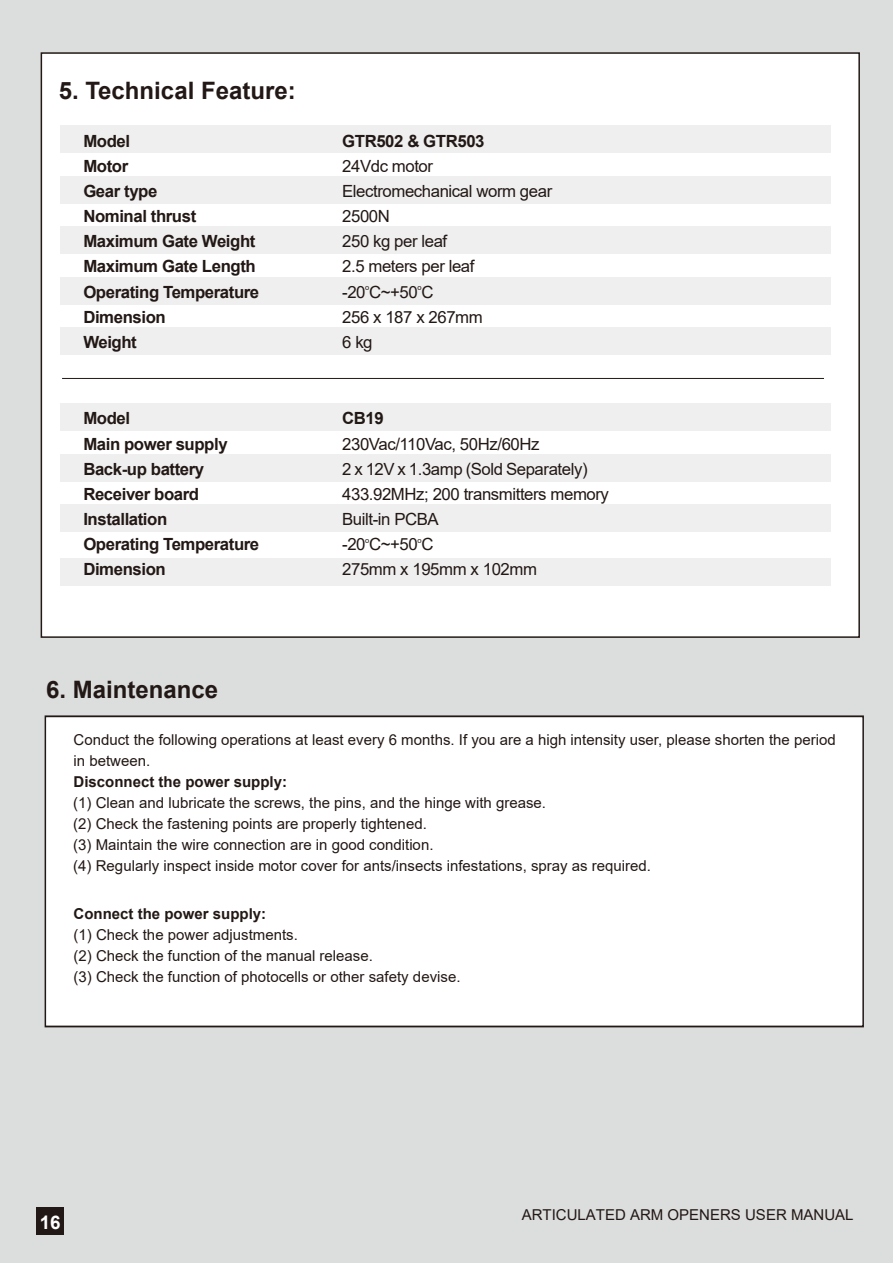
<style>
.page{position:relative;width:893px;height:1263px;background:#dcdddd}
.page>*{position:absolute;margin:0;border:0;box-sizing:border-box;transform-origin:0 0}
.t1{font:700 24px "Arial";color:#221815}
.t2{font:700 18.75px "Arial";color:#fff}
.t3{font:16.8px/25.2px "Arial";letter-spacing:-.025em;color:#221815}
.t4{font:700 16.8px/25.2px "Arial";letter-spacing:-.025em;color:#221815}
.t5{font:15px/21px "Arial";color:#221815}
.t6{font:700 15px "Arial";color:#221815}
.t7{font:7.5px "Arial";color:#221815}
</style>
<div class="page">
<div style="left:36px;top:1207px;width:28px;height:28px;background:#221815"></div>
<div style="left:41px;top:53px;width:818px;height:584px;background:#fff"></div>
<div style="left:61px;top:126px;width:770px;height:27px;background:#efefef"></div>
<div style="left:61px;top:176px;width:770px;height:27px;background:#efefef"></div>
<div style="left:61px;top:227px;width:770px;height:27px;background:#efefef"></div>
<div style="left:61px;top:277px;width:770px;height:27px;background:#efefef"></div>
<div style="left:61px;top:328px;width:770px;height:27px;background:#efefef"></div>
<div style="left:61px;top:403px;width:770px;height:27px;background:#efefef"></div>
<div style="left:61px;top:454px;width:770px;height:27px;background:#efefef"></div>
<div style="left:61px;top:505px;width:770px;height:27px;background:#efefef"></div>
<div style="left:61px;top:558px;width:770px;height:28px;background:#efefef"></div>
<hr style="left:62px;top:378px;width:762px;height:1px;background:#221815">
<div style="left:45px;top:716px;width:818px;height:310px;background:#fff"></div>
<div style="left:45px;top:715px;width:819px;height:312px;border:2px solid #221815"></div>
<h1 class="t1" style="left:59px;top:73px;width:238px">5. Technical Feature:</h1>
<p class="t4" style="left:83px;top:128px;width:177px">Model<br>Motor<br>Gear type<br>Nominal thrust<br>Maximum Gate Weight<br>Maximum Gate Length<br>Operating Temperature<br>Dimension<br>Weight</p>
<p class="t4" style="left:342px;top:128px;width:144px">GTR502 &amp; GTR503</p>
<p class="t3" style="left:342px;top:153px;width:212px">24Vdc motor<br>Electromechanical worm gear<br>2500N<br>250 kg per leaf<br>2.5 meters per leaf<br>-20 C~+50 C</p>
<p class="t7" style="left:365px;top:282px;width:6px">o</p>
<p class="t7" style="left:417px;top:282px;width:6px">o</p>
<p class="t3" style="left:342px;top:304px;width:142px">256 x 187 x 267mm<br>6 kg</p>
<p class="t4" style="left:83px;top:406px;width:177px">Model<br>Main power supply<br>Back-up battery<br>Receiver board<br>Installation<br>Operating Temperature<br>Dimension</p>
<p class="t4" style="left:342px;top:406px;width:43px">CB19</p>
<p class="t3" style="left:342px;top:431px;width:268px">230Vac/110Vac, 50Hz/60Hz<br>2 x 12V x 1.3amp (Sold Separately)<br>433.92MHz; 200 transmitters memory<br>Built-in PCBA<br>-20 C~+50 C</p>
<p class="t7" style="left:365px;top:535px;width:6px">o</p>
<p class="t7" style="left:417px;top:535px;width:6px">o</p>
<p class="t3" style="left:342px;top:557px;width:196px">275mm x 195mm x 102mm</p>
<h1 class="t1" style="left:46px;top:673px;width:174px">6. Maintenance</h1>
<p class="t5" style="left:74px;top:729px;width:764px">Conduct the following operations at least every 6 months. If you are a high intensity user, please shorten the period in between.</p>
<p class="t6" style="left:74px;top:771px;width:215px">Disconnect the power supply:</p>
<p class="t5" style="left:73px;top:792px;width:579px">(1) Clean and lubricate the screws, the pins, and the hinge with grease.<br>(2) Check the fastening points are properly tightened.<br>(3) Maintain the wire connection are in good condition.<br>(4) Regularly inspect inside motor cover for ants/insects infestations, spray as required.</p>
<p class="t6" style="left:74px;top:903px;width:194px">Connect the power supply:</p>
<p class="t5" style="left:74px;top:924px;width:388px">(1) Check the power adjustments.<br>(2) Check the function of the manual release.<br>(3) Check the function of photocells or other safety devise.</p>
<p class="t2" style="left:40px;top:1209px;width:22px">16</p>
<p class="t5" style="left:522px;top:1204px;width:333px">ARTICULATED ARM OPENERS USER MANUAL</p>
</div>
